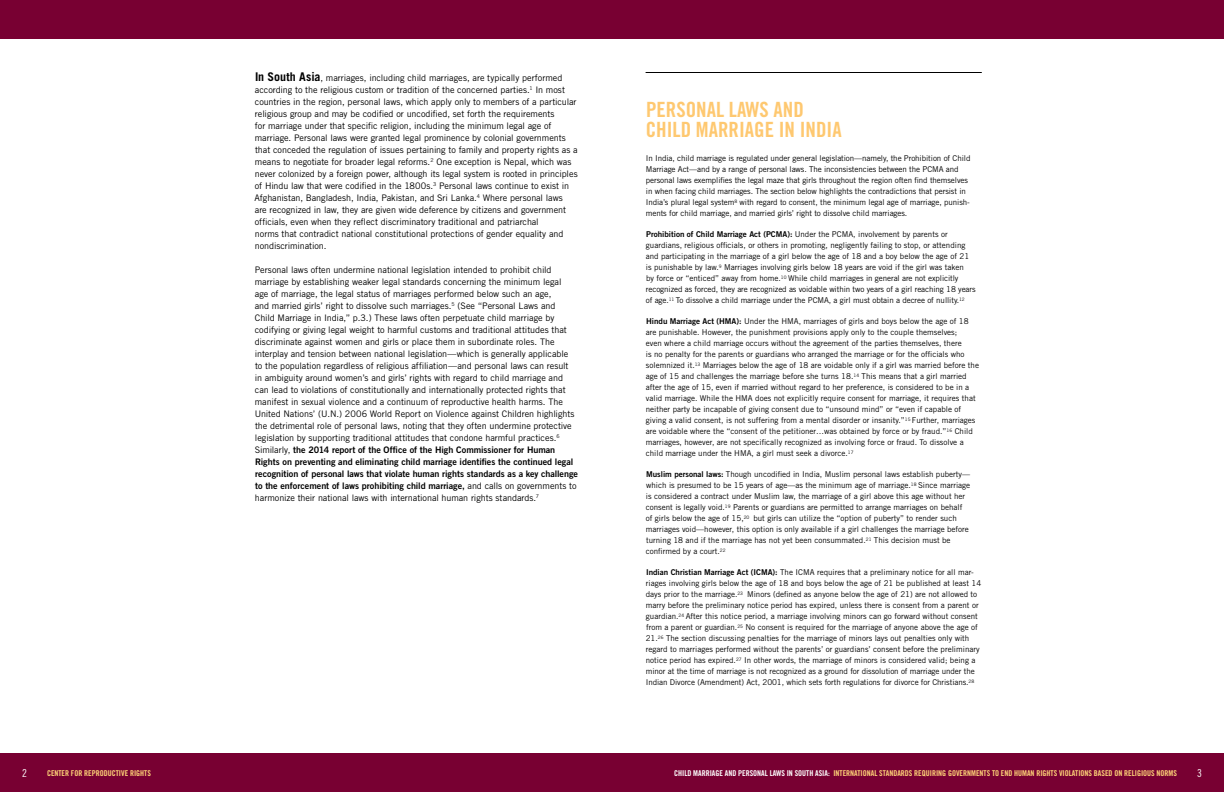
<style>
.page{position:relative;width:1224px;height:792px;background:#fff}
.page>*{position:absolute;margin:0;border:0;box-sizing:border-box;transform-origin:0 0}
.t1{font:21px/20px "Trade Gothic Bold Cond Twenty";color:#fec870}
.t2{font:11px "Trade Gothic Cond Eighteen";color:#fff}
.t3{font:9px/12px "Trade Gothic";letter-spacing:-.005em;color:#000}
.t4{font:9px/12px "Trade Gothic Bold Two";letter-spacing:-.005em;color:#000}
.t5{font:8px/11px "Trade Gothic";color:#000}
.t6{font:8px "Trade Gothic Bold Cond Twenty";color:#ffd478}
.t7{font:8px "Trade Gothic Bold Two";color:#000}
.s1{font-weight:700;font-size:12px}
.s2{font-family:"Trade Gothic"}
.s3{font-family:"Trade Gothic Bold Two"}
.s4{color:#fff}
</style>
<div class="page">
<div style="left:0;top:753px;width:1224px;height:39px;background:#780032"></div>
<div style="left:0;top:0;width:1224px;height:39px;background:#780032"></div>
<hr style="left:646px;top:72px;width:336px;height:1px;background:#000">
<p class="t3" style="left:255px;top:72px;width:325px"><span class="s1">In South Asia</span>, marriages, including child marriages, are typically performed according to the religious custom or tradition of the concerned parties.<sup>1</sup> In most countries in the region, personal laws, which apply only to members of a particular religious group and may be codified or uncodified, set forth the requirements<br>for marriage under that specific religion, including the minimum legal age of marriage. Personal laws were granted legal prominence by colonial governments that conceded the regulation of issues pertaining to family and property rights as a means to negotiate for broader legal reforms.<sup>2</sup> One exception is Nepal, which was never colonized by a foreign power, although its legal system is rooted in principles of Hindu law that were codified in the 1800s.<sup>3</sup> Personal laws continue to exist in Afghanistan, Bangladesh, India, Pakistan, and Sri Lanka.<sup>4</sup> Where personal laws<br>are recognized in law, they are given wide deference by citizens and government officials, even when they reflect discriminatory traditional and patriarchal<br>norms that contradict national constitutional protections of gender equality and nondiscrimination.</p>
<p class="t3" style="left:255px;top:264px;width:321px">Personal laws often undermine national legislation intended to prohibit child marriage by establishing weaker legal standards concerning the minimum legal age of marriage, the legal status of marriages performed below such an age,<br>and married girls’ right to dissolve such marriages.<sup>5</sup> (See “Personal Laws and Child Marriage in India,” p.3.) These laws often perpetuate child marriage by codifying or giving legal weight to harmful customs and traditional attitudes that discriminate against women and girls or place them in subordinate roles. The interplay and tension between national legislation—which is generally applicable to the population regardless of religious affiliation—and personal laws can result in ambiguity around women’s and girls’ rights with regard to child marriage and can lead to violations of constitutionally and internationally protected rights that manifest in sexual violence and a continuum of reproductive health harms. The United Nations’ (U.N.) 2006 World Report on Violence against Children highlights the detrimental role of personal laws, noting that they often undermine protective legislation by supporting traditional attitudes that condone harmful practices.<sup>6</sup></p>
<p class="t4" style="left:255px;top:444px;width:325px"><span class="s2">Similarly,</span> the 2014 report of the Office of the High Commissioner for Human Rights on preventing and eliminating child marriage identifies the continued legal recognition of personal laws that violate human rights standards as a key challenge to the enforcement of laws prohibiting child marriage, <span class="s2">and calls on governments to</span></p>
<p class="t3" style="left:255px;top:492px;width:286px">harmonize their national laws with international human rights standards.<sup>7</sup></p>
<h1 class="t1" style="left:646px;top:99px;width:197px">PERSONAL LAWS AND<br>CHILD MARRIAGE IN INDIA</h1>
<p class="t5" style="left:646px;top:153px;width:326px">In India, child marriage is regulated under general legislation—namely, the Prohibition of Child Marriage Act—and by a range of personal laws. The inconsistencies between the PCMA and personal laws exemplifies the legal maze that girls throughout the region often find themselves in when facing child marriages. The section below highlights the contradictions that persist in India’s plural legal system<sup>8</sup> with regard to consent, the minimum legal age of marriage, punish&shy;ments for child marriage, and married girls’ right to dissolve child marriages.</p>
<p class="t7" style="left:646px;top:230px;width:303px">Prohibition of Child Marriage Act (PCMA): <span class="s2">Under the PCMA, involvement by parents or</span></p>
<p class="t5" style="left:646px;top:240px;width:331px">guardians, religious officials, or others in promoting, negligently failing to stop, or attending and participating in the marriage of a girl below the age of 18 and a boy below the age of 21 is punishable by law.<sup>9</sup> Marriages involving girls below 18 years are void if the girl was taken<br>by force or “enticed” away from home.<sup>10</sup> While child marriages in general are not explicitly recognized as forced, they are recognized as voidable within two years of a girl reaching 18 years of age.<sup>11</sup> To dissolve a child marriage under the PCMA, a girl must obtain a decree of nullity.<sup>12</sup></p>
<p class="t5" style="left:646px;top:316px;width:335px"><span class="s3">Hindu Marriage Act (HMA):</span> Under the HMA, marriages of girls and boys below the age of 18 are punishable. However, the punishment provisions apply only to the couple themselves;<br>even where a child marriage occurs without the agreement of the parties themselves, there<br>is no penalty for the parents or guardians who arranged the marriage or for the officials who solemnized it.<sup>13</sup> Marriages below the age of 18 are voidable only if a girl was married before the age of 15 and challenges the marriage before she turns 18.<sup>14</sup> This means that a girl married after the age of 15, even if married without regard to her preference, is considered to be in a valid marriage. While the HMA does not explicitly require consent for marriage, it requires that neither party be incapable of giving consent due to “unsound mind” or “even if capable of giving a valid consent, is not suffering from a mental disorder or insanity.”<sup>15</sup> Further, marriages are voidable where the “consent of the petitioner…was obtained by force or by fraud.”<sup>16</sup> Child marriages, however, are not specifically recognized as involving force or fraud. To dissolve a child marriage under the HMA, a girl must seek a divorce.<sup>17</sup></p>
<p class="t5" style="left:646px;top:469px;width:326px"><span class="s3">Muslim personal laws:</span> Though uncodified in India, Muslim personal laws establish puberty— which is presumed to be 15 years of age—as the minimum age of marriage.<sup>18</sup> Since marriage is considered a contract under Muslim law, the marriage of a girl above this age without her consent is legally void.<sup>19</sup> Parents or guardians are permitted to arrange marriages on behalf of girls below the age of 15,<sup>20</sup> but girls can utilize the “option of puberty” to render such marriages void—however, this option is only available if a girl challenges the marriage before turning 18 and if the marriage has not yet been consummated.<sup>21</sup> This decision must be confirmed by a court.<sup>22</sup></p>
<p class="t5" style="left:646px;top:567px;width:337px"><span class="s3">Indian Christian Marriage Act (ICMA):</span> The ICMA requires that a preliminary notice for all mar&shy;riages involving girls below the age of 18 and boys below the age of 21 be published at least 14 days prior to the marriage.<sup>23</sup> Minors (defined as anyone below the age of 21) are not allowed to marry before the preliminary notice period has expired, unless there is consent from a parent or guardian.<sup>24</sup> After this notice period, a marriage involving minors can go forward without consent from a parent or guardian.<sup>25</sup> No consent is required for the marriage of anyone above the age of 21.<sup>26</sup> The section discussing penalties for the marriage of minors lays out penalties only with regard to marriages performed without the parents’ or guardians’ consent before the preliminary notice period has expired.<sup>27</sup> In other words, the marriage of minors is considered valid; being a minor at the time of marriage is not recognized as a ground for dissolution of marriage under the Indian Divorce (Amendment) Act, 2001, which sets forth regulations for divorce for Christians.<sup>28</sup></p>
<h2 class="t2" style="left:22px;top:766px;width:6px">2</h2>
<p class="t6" style="left:47px;top:768px;width:105px">CENTER FOR REPRODUCTIVE RIGHTS</p>
<p class="t6" style="left:674px;top:768px;width:504px"><span class="s4">CHILD MARRIAGE AND PERSONAL LAWS IN SOUTH ASIA:</span> INTERNATIONAL STANDARDS REQUIRING GOVERNMENTS TO END HUMAN RIGHTS VIOLATIONS BASED ON RELIGIOUS NORMS</p>
<h2 class="t2" style="left:1197px;top:766px;width:6px">3</h2>
</div>
